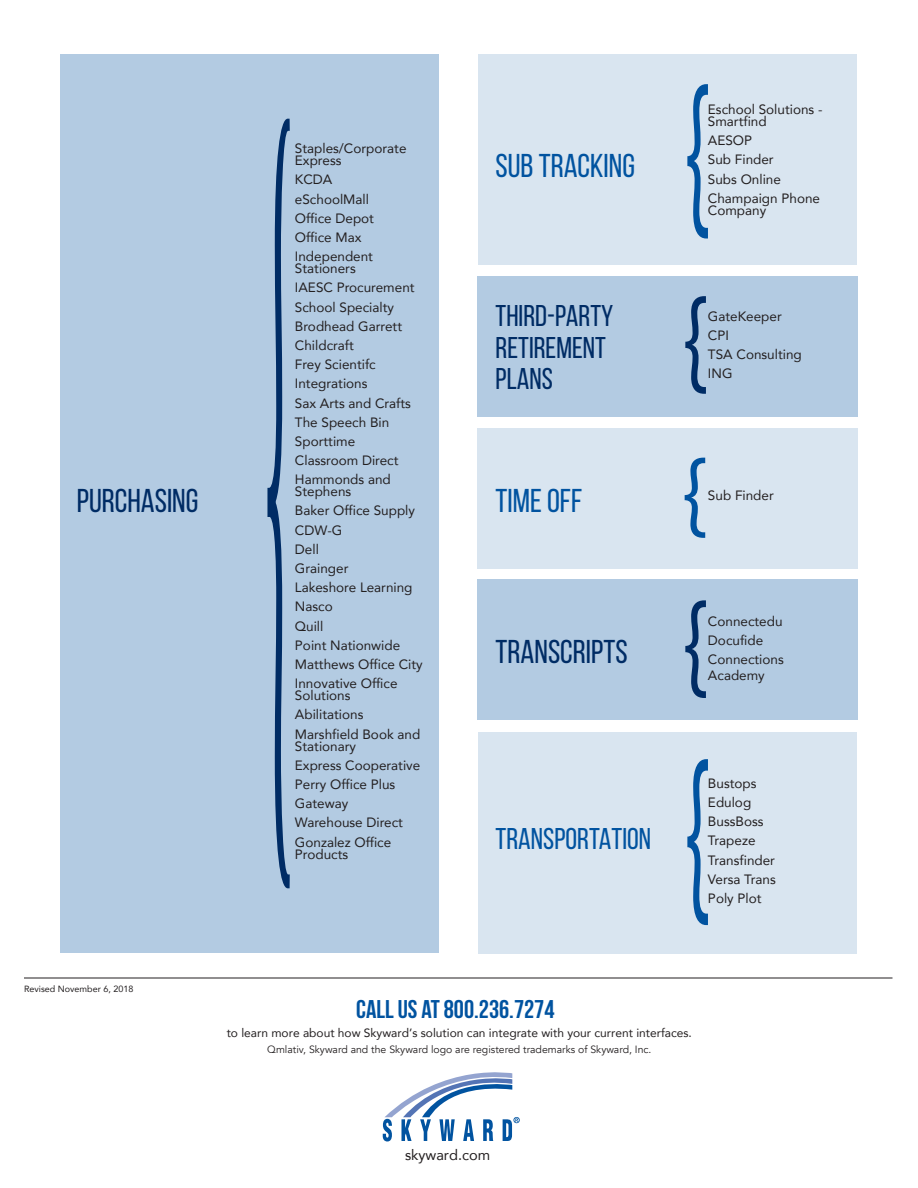
<style>
.page{position:relative;width:918px;height:1188px;background:#fff}
.page>*{position:absolute;margin:0;border:0;box-sizing:border-box;transform-origin:0 0}
.t1{font:33px "Bebas Neue";color:#002c65}
.t2{font:33px "Bebas Neue";color:#0153a0}
.t3{font:30px/31.5px "Bebas Neue";color:#002c65}
.t4{font:30px "Bebas Neue";color:#0153a0}
.t5{font:700 25.5px "Bebas Neue";color:#0153a0}
.t6{font:14.55px "Avenir";color:#231f20}
.t7{font:13.5px/19.2px "Avenir";color:#231f20}
.t8{font:12px "Avenir";color:#231f20}
.t9{font:10.5px "Avenir";color:#231f20}
.t10{font:9px "Avenir";color:#231f20}
</style>
<div class="page">
<div style="left:60px;top:55px;width:379px;height:898px;background:#b3cbe2"></div>
<svg style="left:267px;top:119px;width:23px;height:769px"></svg>
<div style="left:478px;top:55px;width:379px;height:210px;background:#d9e5f0"></div>
<svg style="left:687px;top:84px;width:21px;height:154px"></svg>
<div style="left:477px;top:277px;width:381px;height:140px;background:#b3cbe2"></div>
<svg style="left:685px;top:296px;width:21px;height:98px"></svg>
<div style="left:477px;top:429px;width:381px;height:140px;background:#d9e5f0"></div>
<svg style="left:685px;top:458px;width:20px;height:80px"></svg>
<div style="left:478px;top:732px;width:379px;height:221px;background:#d9e5f0"></div>
<svg style="left:687px;top:759px;width:21px;height:166px"></svg>
<div style="left:477px;top:580px;width:381px;height:140px;background:#b3cbe2"></div>
<svg style="left:685px;top:600px;width:21px;height:98px"></svg>
<svg style="left:383px;top:1072px;width:137px;height:70px"></svg>
<hr style="left:24px;top:978px;width:868px;height:1px;background:#231f20">
<h1 class="t1" style="left:77px;top:483px;width:123px">PURCHASING</h1>
<p class="t7" style="left:295px;top:142px;width:113px;line-height:12px">Staples/Corporate<br>Express</p>
<p class="t7" style="left:295px;top:170px;width:81px">KCDA eSchoolMall<br>Office Depot<br>Office Max<br>Independent</p>
<p class="t7" style="left:295px;top:258px;width:121px">Stationers<br>IAESC Procurement<br>School Specialty<br>Brodhead Garrett<br>Childcraft<br>Frey Scientifc<br>Integrations<br>Sax Arts and Crafts<br>The Speech Bin<br>Sporttime<br>Classroom Direct<br>Hammonds and</p>
<p class="t7" style="left:295px;top:482px;width:129px">Stephens<br>Baker Office Supply<br>CDW-G<br>Dell<br>Grainger<br>Lakeshore Learning<br>Nasco<br>Quill<br>Point Nationwide<br>Matthews Office City<br>Innovative Office</p>
<p class="t7" style="left:295px;top:686px;width:127px">Solutions<br>Abilitations<br>Marshfield Book and</p>
<p class="t7" style="left:295px;top:736px;width:127px">Stationary<br>Express Cooperative<br>Perry Office Plus<br>Gateway<br>Warehouse Direct<br>Gonzalez Office</p>
<p class="t7" style="left:295px;top:844px;width:55px">Products</p>
<h1 class="t2" style="left:496px;top:148px;width:141px">SUB TRACKING</h1>
<p class="t7" style="left:708px;top:103px;width:116px;line-height:12px">Eschool Solutions -<br>Smartfind</p>
<p class="t7" style="left:708px;top:130px;width:114px">AESOP<br>Sub Finder<br>Subs Online<br>Champaign Phone</p>
<p class="t7" style="left:708px;top:200px;width:60px">Company</p>
<h2 class="t3" style="left:496px;top:300px;width:119px">THIRD-PARTY<br>RETIREMENT<br>PLANS</h2>
<p class="t7" style="left:708px;top:306px;width:95px">GateKeeper<br>CPI<br>TSA Consulting<br>ING</p>
<h1 class="t2" style="left:496px;top:483px;width:88px">TIME OFF</h1>
<h1 class="t1" style="left:496px;top:634px;width:134px">TRANSCRIPTS</h1>
<h2 class="t4" style="left:496px;top:822px;width:157px">TRANSPORTATION</h2>
<p class="t7" style="left:708px;top:486px;width:67px">Sub Finder</p>
<p class="t7" style="left:708px;top:611px;width:77px">Connectedu<br>Docufide<br>Connections</p>
<p class="t7" style="left:708px;top:666px;width:58px">Academy</p>
<p class="t7" style="left:708px;top:773px;width:69px">Bustops<br>Edulog<br>BussBoss<br>Trapeze<br>Transfinder<br>Versa Trans<br>Poly Plot</p>
<p class="t10" style="left:24px;top:981px;width:111px">Revised November 6, 2018</p>
<h3 class="t5" style="left:356px;top:995px;width:200px">CALL US AT 800.236.7274</h3>
<p class="t8" style="left:227px;top:1023px;width:467px">to learn more about how Skyward’s solution can integrate with your current interfaces.</p>
<p class="t9" style="left:267px;top:1043px;width:386px">Qmlativ, Skyward and the Skyward logo are registered trademarks of Skyward, Inc.</p>
<p class="t6" style="left:405px;top:1143px;width:87px">skyward.com</p>
</div>
